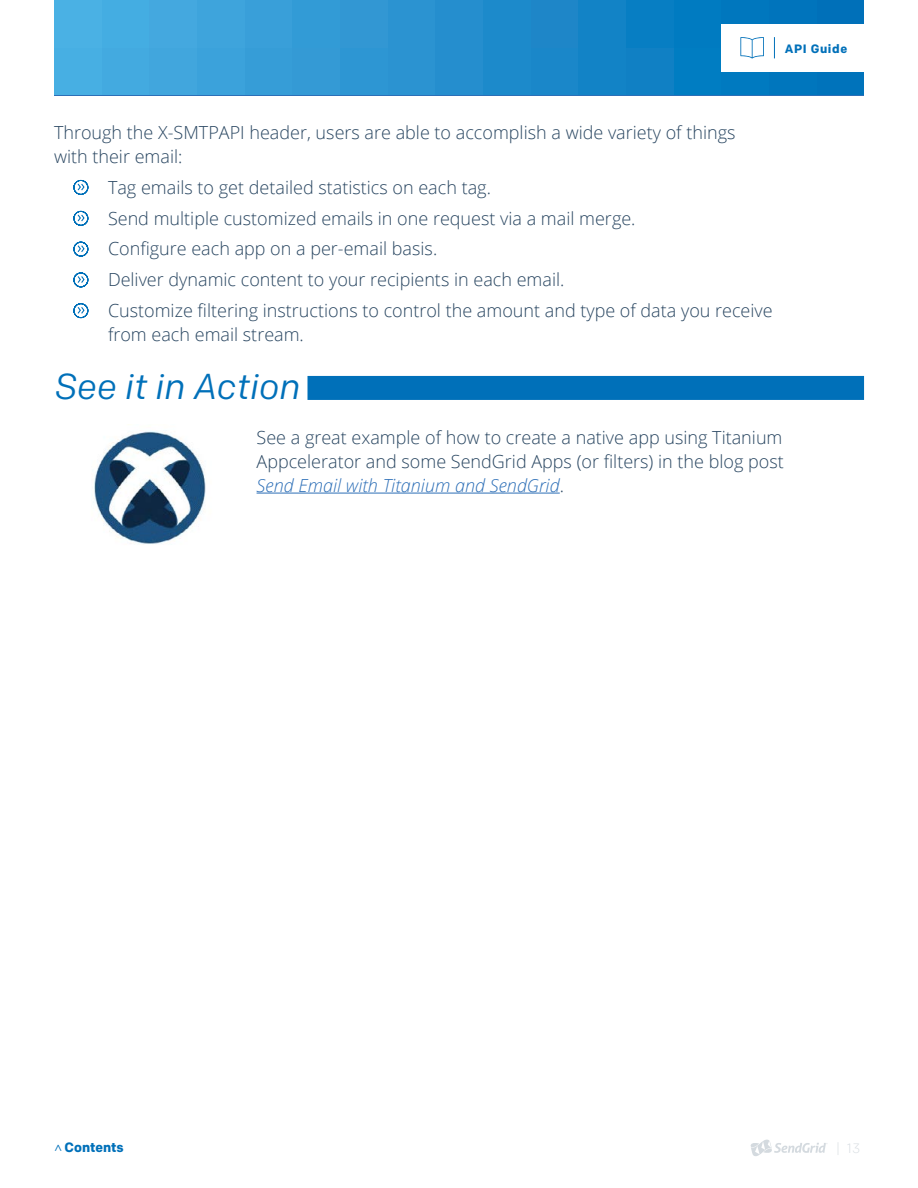
<style>
.page{position:relative;width:918px;height:1188px;background:#fff}
.page>*{position:absolute;margin:0;border:0;box-sizing:border-box;transform-origin:0 0}
.t1{font:italic 36px "Colfax";color:#0070b9}
.t2{font:300 18px/30.8px "Open Sans";color:#294661}
.t3{font:700 13.5px "Colfax";color:#0070b9}
.t4{font:300 13.5px "Colfax";color:#d4dadf}
.t5{font:13.5px "Colfax";color:#0070b9}
.t6{font:700 12.15px "Colfax";letter-spacing:.05em;color:#0070b9}
.s1{font-style:italic;color:#2d6fb7}
</style>
<div class="page">
<div style="left:816px;top:48px;width:48px;height:47px;background:#0073bb"></div>
<div style="left:816px;top:0;width:48px;height:48px;background:#0070b9"></div>
<div style="left:769px;top:48px;width:47px;height:47px;background:#0076bd"></div>
<div style="left:769px;top:0;width:47px;height:48px;background:#0074bc"></div>
<div style="left:721px;top:48px;width:48px;height:47px;background:#007ac0"></div>
<div style="left:721px;top:0;width:48px;height:48px;background:#0077be"></div>
<div style="left:673px;top:48px;width:48px;height:47px;background:#007dc2"></div>
<div style="left:673px;top:0;width:48px;height:48px;background:#007bc1"></div>
<div style="left:626px;top:48px;width:47px;height:47px;background:#1080c4"></div>
<div style="left:626px;top:0;width:47px;height:48px;background:#077ec3"></div>
<div style="left:578px;top:48px;width:48px;height:47px;background:#1283c6"></div>
<div style="left:578px;top:0;width:48px;height:48px;background:#1283c6"></div>
<div style="left:530px;top:48px;width:48px;height:47px;background:#1a87c9"></div>
<div style="left:530px;top:0;width:48px;height:48px;background:#1e86c8"></div>
<div style="left:483px;top:48px;width:47px;height:47px;background:#1c8acb"></div>
<div style="left:483px;top:0;width:47px;height:48px;background:#1c8acb"></div>
<div style="left:435px;top:48px;width:48px;height:47px;background:#258ece"></div>
<div style="left:435px;top:0;width:48px;height:48px;background:#258ece"></div>
<div style="left:388px;top:48px;width:47px;height:47px;background:#2b93d1"></div>
<div style="left:388px;top:0;width:47px;height:48px;background:#2b93d1"></div>
<div style="left:340px;top:48px;width:48px;height:47px;background:#2d96d3"></div>
<div style="left:340px;top:0;width:48px;height:48px;background:#3297d3"></div>
<div style="left:292px;top:48px;width:48px;height:47px;background:#349ad5"></div>
<div style="left:292px;top:0;width:48px;height:48px;background:#329bd6"></div>
<div style="left:245px;top:48px;width:47px;height:47px;background:#369dd7"></div>
<div style="left:245px;top:0;width:47px;height:48px;background:#399fd9"></div>
<div style="left:197px;top:48px;width:48px;height:47px;background:#3ba2db"></div>
<div style="left:197px;top:0;width:48px;height:48px;background:#3ea4dc"></div>
<div style="left:149px;top:48px;width:48px;height:47px;background:#41a6dd"></div>
<div style="left:149px;top:0;width:48px;height:48px;background:#44a8df"></div>
<div style="left:102px;top:48px;width:47px;height:47px;background:#43aae0"></div>
<div style="left:102px;top:0;width:47px;height:48px;background:#44ade2"></div>
<div style="left:54px;top:48px;width:48px;height:47px;background:#47afe3"></div>
<div style="left:54px;top:0;width:48px;height:48px;background:#4ab1e4"></div>
<div style="left:721px;top:24px;width:145px;height:48px;background:#fff"></div>
<svg style="left:740px;top:37px;width:24px;height:21px"></svg>
<svg style="left:774px;top:37px;width:1px;height:21px"></svg>
<svg style="left:751px;top:1140px;width:77px;height:16px"></svg>
<hr style="left:257px;top:493px;width:303px;height:1px;background:#2d6fb7">
<img style="left:93px;top:431px;width:113px;height:113px">
<div style="left:308px;top:376px;width:556px;height:24px;background:#0070b9"></div>
<svg style="left:73px;top:180px;width:16px;height:15px"></svg>
<svg style="left:73px;top:210px;width:16px;height:16px"></svg>
<svg style="left:73px;top:241px;width:16px;height:16px"></svg>
<svg style="left:73px;top:272px;width:16px;height:16px"></svg>
<svg style="left:73px;top:303px;width:16px;height:16px"></svg>
<p class="t6" style="left:785px;top:41px;width:64px">API Guide</p>
<p class="t2" style="left:54px;top:120px;width:683px;line-height:24px">Through the X-SMTPAPI header, users are able to accomplish a wide variety of things with their email:</p>
<p class="t2" style="left:108px;top:171px;width:666px">Tag emails to get detailed statistics on each tag.<br>Send multiple customized emails in one request via a mail merge.<br>Configure each app on a per-email basis.<br>Deliver dynamic content to your recipients in each email.<br>Customize filtering instructions to control the amount and type of data you receive</p>
<p class="t2" style="left:108px;top:318px;width:197px">from each email stream.</p>
<h1 class="t1" style="left:54px;top:365px;width:248px">See it in Action</h1>
<p class="t2" style="left:257px;top:425px;width:529px;line-height:24px;text-align:justify">See a great example of how to create a native app using Titanium Appcelerator and some SendGrid Apps (or filters) in the blog post <span class="s1">Send Email with Titanium and SendGrid</span>.</p>
<p class="t5" style="left:50px;top:1152px;width:9px;rotate:-90deg">&gt;</p>
<p class="t3" style="left:65px;top:1139px;width:61px">Contents</p>
<p class="t4" style="left:836px;top:1140px;width:26px">| 13</p>
</div>
